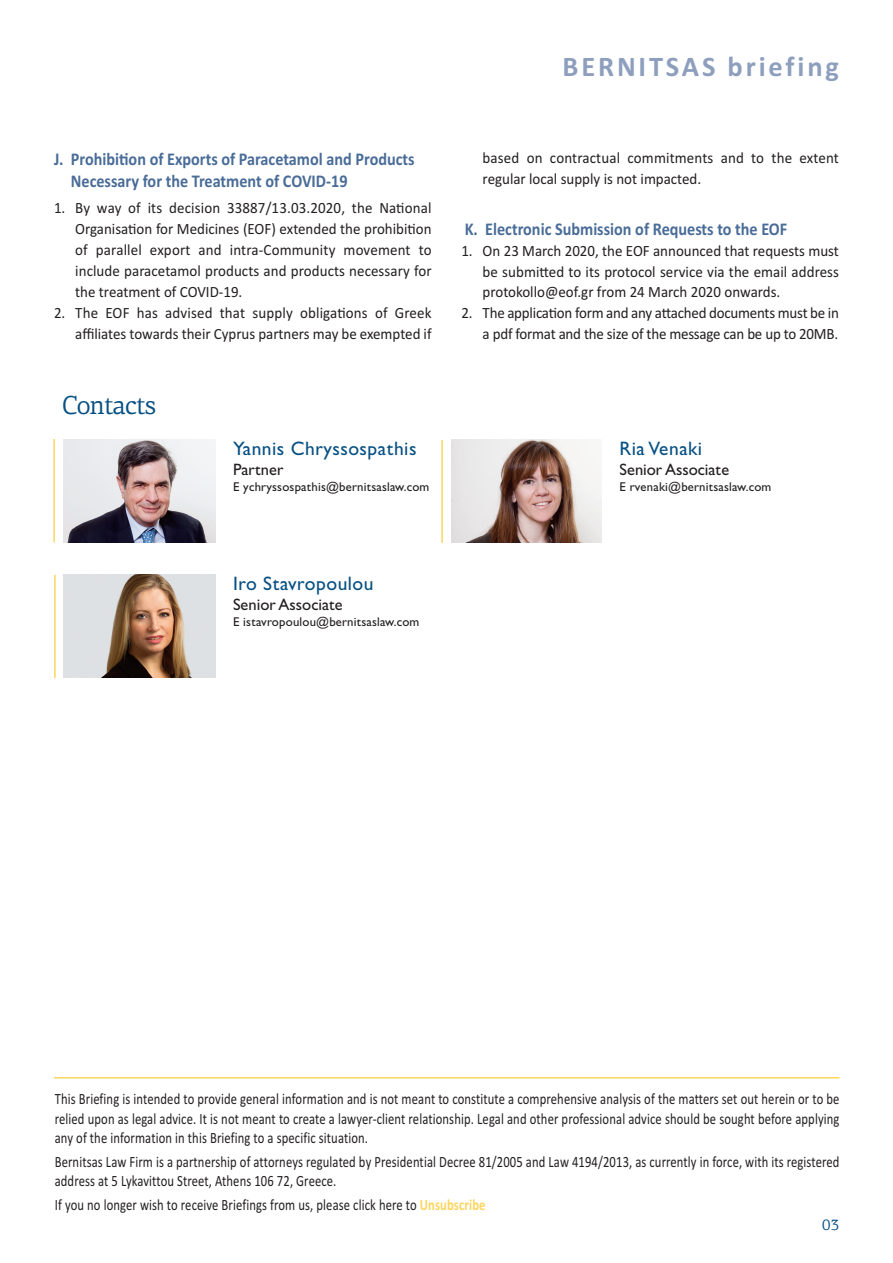
<style>
.page{position:relative;width:893px;height:1263px;background:#fff}
.page>*{position:absolute;margin:0;border:0;box-sizing:border-box;transform-origin:0 0}
.t1{font:700 28.5px "Calibri";letter-spacing:.1em;color:#8e9fbe}
.t2{font:26.1px "PF Centro Serif Pro";letter-spacing:-.02em;color:#075083}
.t3{font:19.5px "Gill Sans Hel";letter-spacing:.025em;color:#075083}
.t4{font:700 18px/22.5px "Calibri";color:#496c98;scale:.9 1}
.t5{font:16.5px "Gill Sans Hel";color:#231f20}
.t6{font:15.75px/19.5px "Calibri";letter-spacing:.005em;color:#231f20;text-align:justify;scale:.8 1}
.t7{font:15.75px/21px "Calibri";letter-spacing:.005em;color:#231f20;text-align:justify;scale:.95 1}
.t8{font:15.75px/20.7px "Calibri";letter-spacing:-.015em;color:#231f20;text-align:right;scale:.95 1}
.t9{font:15px "PF Centro Serif Pro";color:#075083}
.t10{font:12.75px "Gill Sans Hel";letter-spacing:.015em;color:#231f20}
.s1{font-weight:700;color:#fed55e}
</style>
<div class="page">
<img style="left:64px;top:439px;width:152px;height:103px">
<img style="left:451px;top:439px;width:151px;height:103px">
<hr style="left:441px;top:440px;width:2px;height:103px;background:#fed55e">
<img style="left:64px;top:574px;width:152px;height:103px">
<hr style="left:54px;top:575px;width:2px;height:103px;background:#fed55e">
<hr style="left:53px;top:439px;width:2px;height:103px;background:#fed55e">
<hr style="left:54px;top:1077px;width:785px;height:1px;background:#fed55e">
<p class="t4" style="left:71px;top:148px;width:383px;text-indent:-17px">J. Prohibition of Exports of Paracetamol and Products<br>Necessary for the Treatment of COVID-19</p>
<p class="t7" style="left:75px;top:197px;width:377px;text-indent:-21px">1. By way of its decision 33887/13.03.2020, the National Organisation for Medicines (EOF) extended the prohibition of parallel export and intra-Community movement to include paracetamol products and products necessary for the treatment of COVID-19.</p>
<p class="t7" style="left:54px;top:302px;width:399px;text-align:right">2. The EOF has advised that supply obligations of Greek affiliates towards their Cyprus partners may be exempted if</p>
<h2 class="t2" style="left:62px;top:396px;width:96px">Contacts</h2>
<p class="t3" style="left:233px;top:442px;width:185px">Yannis Chryssospathis</p>
<p class="t5" style="left:233px;top:464px;width:52px">Partner</p>
<p class="t10" style="left:233px;top:482px;width:198px">E ychryssospathis@bernitsaslaw.com</p>
<h1 class="t1" style="left:563px;top:49px;width:278px">BERNITSAS briefing</h1>
<p class="t7" style="left:483px;top:147px;width:377px">based on contractual commitments and to the extent regular local supply is not impacted.</p>
<p class="t4" style="left:465px;top:218px;width:360px">K. Electronic Submission of Requests to the EOF</p>
<p class="t7" style="left:483px;top:240px;width:377px;text-indent:-21px">1. On 23 March 2020, the EOF announced that requests must be submitted to its protocol service via the email address protokollo@eof.gr from 24 March 2020 onwards.</p>
<p class="t8" style="left:461px;top:302px;width:399px">2. The application form and any attached documents must be in a pdf format and the size of the message can be up to 20MB.</p>
<p class="t3" style="left:619px;top:442px;width:84px">Ria Venaki</p>
<p class="t5" style="left:619px;top:464px;width:111px">Senior Associate</p>
<p class="t10" style="left:619px;top:482px;width:153px">E rvenaki@bernitsaslaw.com</p>
<p class="t3" style="left:233px;top:577px;width:142px">Iro Stavropoulou</p>
<p class="t5" style="left:233px;top:599px;width:111px">Senior Associate</p>
<p class="t10" style="left:233px;top:617px;width:188px">E istavropoulou@bernitsaslaw.com</p>
<p class="t6" style="left:55px;top:1089px;width:982px">This Briefing is intended to provide general information and is not meant to constitute a comprehensive analysis of the matters set out herein or to be relied upon as legal advice. It is not meant to create a lawyer-client relationship. Legal and other professional advice should be sought before applying any of the information in this Briefing to a specific situation.</p>
<p class="t6" style="left:55px;top:1151px;width:982px">Bernitsas Law Firm is a partnership of attorneys regulated by Presidential Decree 81/2005 and Law 4194/2013, as currently in force, with its registered address at 5 Lykavittou Street, Athens 106 72, Greece.</p>
<p class="t6" style="left:55px;top:1195px;width:540px">If you no longer wish to receive Briefings from us, please click here to <span class="s1">Unsubscribe</span></p>
<p class="t9" style="left:822px;top:1219px;width:18px">03</p>
</div>
